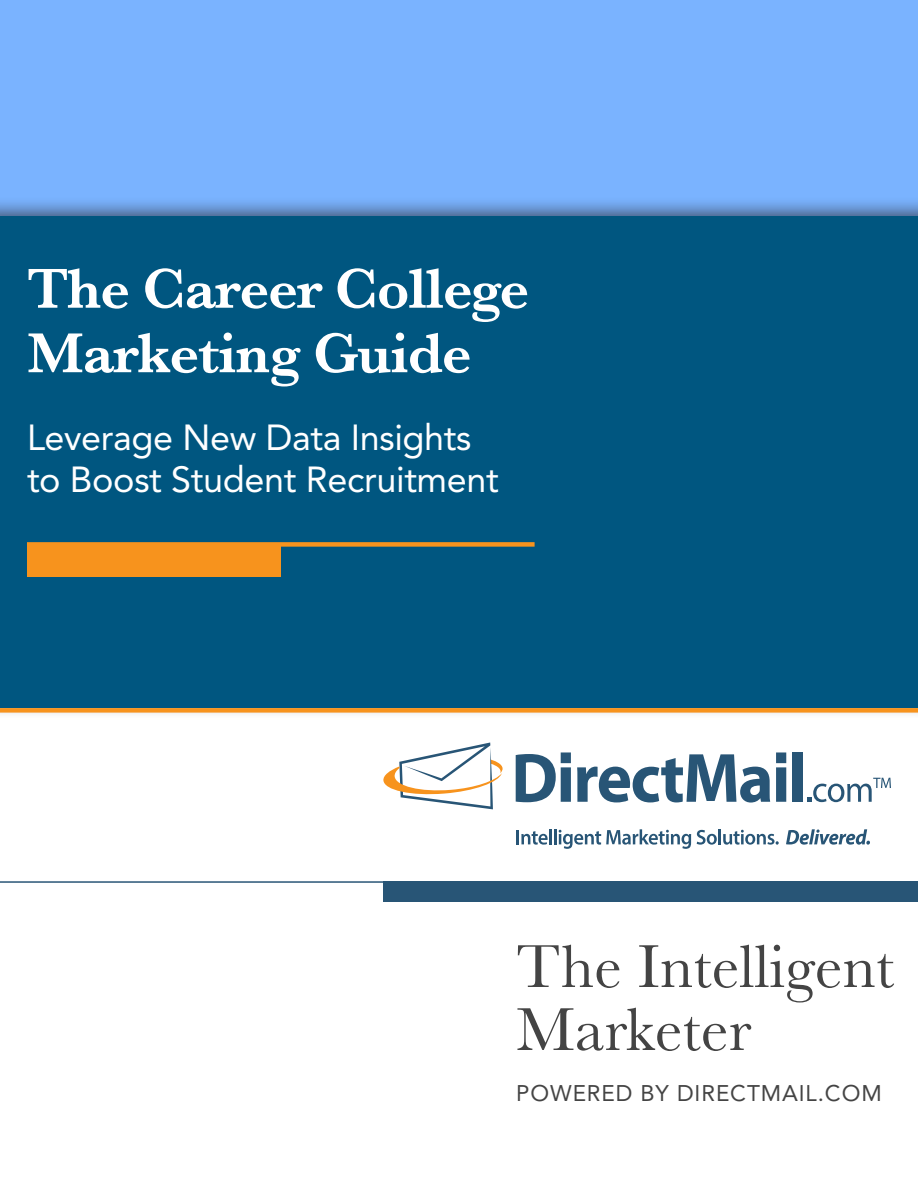
<style>
.page{position:relative;width:918px;height:1188px;background:#fff}
.page>*{position:absolute;margin:0;border:0;box-sizing:border-box;transform-origin:0 0}
.t1{font:63px "Baskerville";color:#444}
.t2{font:600 58.5px/64.5px "Baskerville";letter-spacing:-.02em;color:#fff}
.t3{font:36px/42px "Avenir";letter-spacing:-.01em;color:#fff}
.t4{font:22.5px "Avenir";letter-spacing:.04em;color:#444}
</style>
<div class="page">
<div style="left:0;top:0;width:918px;height:196px;background:#7ab3ff"></div>
<div style="left:0;top:196px;width:918px;height:523px;background:#231f20;opacity:.6"></div>
<div style="left:0;top:216px;width:918px;height:492px;background:#005680"></div>
<svg style="left:383px;top:742px;width:120px;height:67px"></svg>
<svg style="left:577px;top:754px;width:193px;height:49px"></svg>
<div style="left:793px;top:752px;width:10px;height:50px;background:#285576"></div>
<svg style="left:516px;top:752px;width:55px;height:50px"></svg>
<svg style="left:776px;top:752px;width:10px;height:50px"></svg>
<svg style="left:807px;top:778px;width:84px;height:24px"></svg>
<svg style="left:517px;top:830px;width:31px;height:15px"></svg>
<hr style="left:549px;top:829px;width:3px;height:15px;background:#285576">
<hr style="left:554px;top:829px;width:3px;height:15px;background:#285576">
<svg style="left:559px;top:829px;width:132px;height:20px"></svg>
<svg style="left:697px;top:830px;width:20px;height:15px"></svg>
<hr style="left:718px;top:829px;width:3px;height:15px;background:#285576">
<svg style="left:723px;top:830px;width:56px;height:15px"></svg>
<svg style="left:786px;top:829px;width:84px;height:16px"></svg>
<div style="left:383px;top:881px;width:535px;height:21px;background:#285576"></div>
<div style="left:27px;top:542px;width:508px;height:5px;background:#f7931d"></div>
<div style="left:27px;top:545px;width:254px;height:32px;background:#f7931d"></div>
<hr style="left:0;top:881px;width:918px;height:2px;background:#285576">
<div style="left:0;top:708px;width:918px;height:5px;background:#f7931d"></div>
<p class="t2" style="left:27px;top:256px;width:504px">The Career College<br>Marketing Guide</p>
<p class="t3" style="left:27px;top:417px;width:473px">Leverage New Data Insights to Boost Student Recruitment</p>
<p class="t1" style="left:516px;top:929px;width:380px">The Intelligent</p>
<p class="t1" style="left:516px;top:992px;width:237px">Marketer</p>
<p class="t4" style="left:516px;top:1080px;width:367px">POWERED BY DIRECTMAIL.COM</p>
</div>
